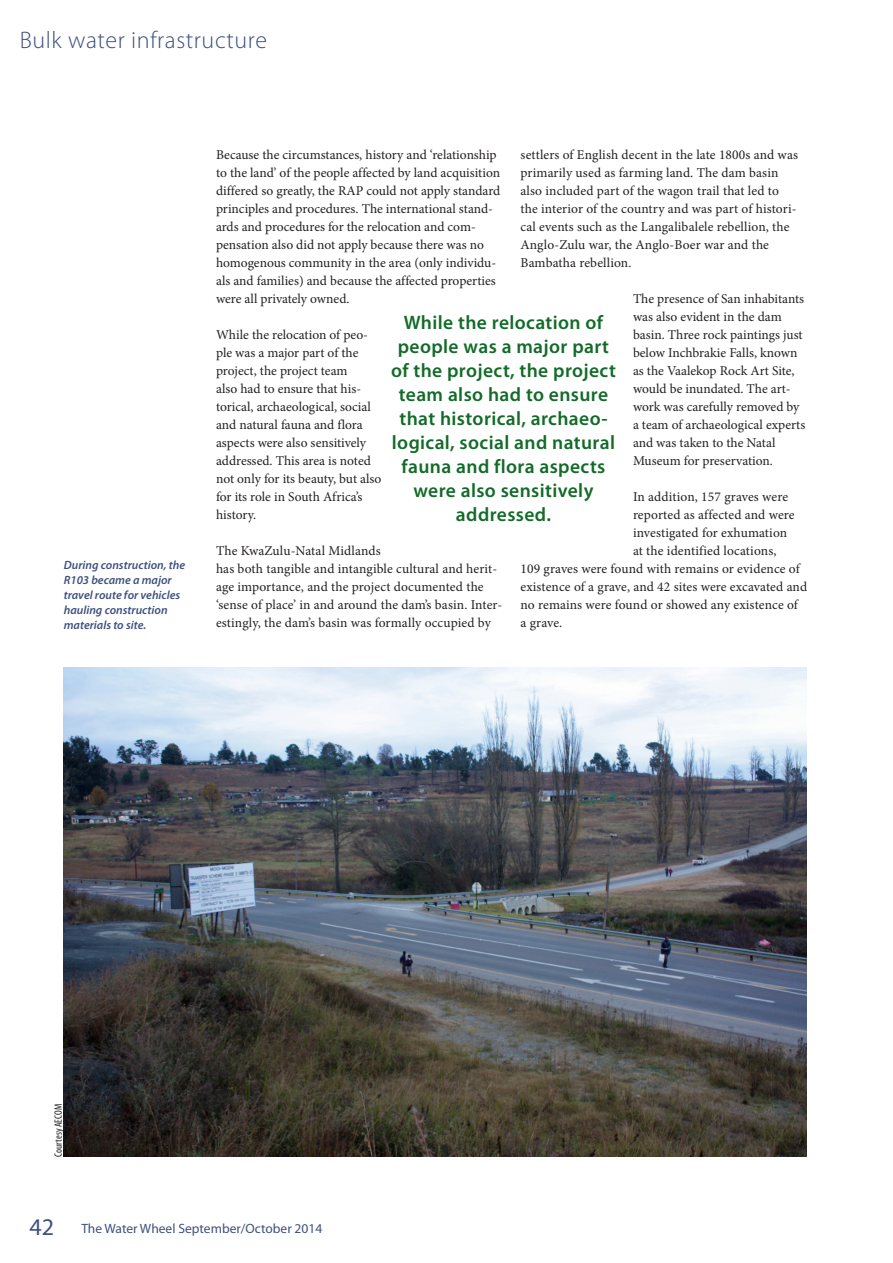
<style>
.page{position:relative;width:893px;height:1263px;background:#fff}
.page>*{position:absolute;margin:0;border:0;box-sizing:border-box;transform-origin:0 0}
.t1{font:300 24px "Myriad Pro";letter-spacing:.025em;color:#3f5080}
.Pull_quote_new{font:600 19.5px/24px "Myriad Pro";letter-spacing:.02em;color:#136b29;text-align:center}
.Body_text_no_indent{font:13.5px/18px "Minion Pro";color:#231f20}
.t2{font:13.5px "Myriad Pro";color:#3f5080}
.t3{font:italic 600 12px/15px "Myriad Pro";color:#3f5080}
.Photo_credit{font:condensed 10.65px "Myriad Pro";color:#231f20}
.s1{font-size:24px}
</style>
<div class="page">
<img style="left:64px;top:668px;width:743px;height:489px">
<h1 class="t1" style="left:20px;top:26px;width:249px">Bulk water infrastructure</h1>
<p class="t3" style="left:64px;top:557px;width:123px">During construction, the<br>R103 became a major travel route for vehicles hauling construction materials to site.</p>
<p class="Body_text_no_indent" style="left:216px;top:145px;width:286px">Because the circumstances, history and ‘relationship to the land’ of the people affected by land acquisition differed so greatly, the RAP could not apply standard principles and procedures. The international stand&shy;ards and procedures for the relocation and com&shy;pensation also did not apply because there was no homogenous community in the area (only individu&shy;als and families) and because the affected properties were all privately owned.</p>
<p class="Body_text_no_indent" style="left:216px;top:325px;width:167px">While the relocation of peo&shy;ple was a major part of the project, the project team<br>also had to ensure that his&shy;torical, archaeological, social and natural fauna and flora aspects were also sensitively addressed. This area is noted not only for its beauty, but also for its role in South Africa’s history.</p>
<p class="Body_text_no_indent" style="left:216px;top:541px;width:288px">The KwaZulu-Natal Midlands<br>has both tangible and intangible cultural and herit&shy;age importance, and the project documented the ‘sense of place’ in and around the dam’s basin. Inter&shy;estingly, the dam’s basin was formally occupied by</p>
<p class="Body_text_no_indent" style="left:520px;top:145px;width:279px">settlers of English decent in the late 1800s and was primarily used as farming land. The dam basin also included part of the wagon trail that led to the interior of the country and was part of histori&shy;cal events such as the Langalibalele rebellion, the Anglo-Zulu war, the Anglo-Boer war and the Bambatha rebellion.</p>
<p class="Body_text_no_indent" style="left:633px;top:289px;width:174px">The presence of San inhabitants was also evident in the dam basin. Three rock paintings just below Inchbrakie Falls, known as the Vaalekop Rock Art Site, would be inundated. The art&shy;work was carefully removed by a team of archaeological experts and was taken to the Natal<br>Museum for preservation.</p>
<p class="Body_text_no_indent" style="left:633px;top:487px;width:157px">In addition, 157 graves were</p>
<p class="Body_text_no_indent" style="left:633px;top:505px;width:163px">reported as affected and were</p>
<p class="Body_text_no_indent" style="left:633px;top:523px;width:156px">investigated for exhumation</p>
<p class="Body_text_no_indent" style="left:633px;top:541px;width:145px">at the identified locations,</p>
<p class="Body_text_no_indent" style="left:520px;top:559px;width:281px">109 graves were found with remains or evidence of</p>
<p class="Body_text_no_indent" style="left:520px;top:577px;width:288px">existence of a grave, and 42 sites were excavated and</p>
<p class="Body_text_no_indent" style="left:520px;top:595px;width:279px">no remains were found or showed any existence of</p>
<p class="Body_text_no_indent" style="left:520px;top:613px;width:43px">a grave.</p>
<p class="Pull_quote_new" style="left:391px;top:310px;width:226px">While the relocation of people was a major part of the project, the project team also had to ensure that historical, archaeo&shy;logical, social and natural fauna and flora aspects were also sensitively addressed.</p>
<p class="Photo_credit" style="left:52px;top:1157px;width:54px;rotate:-90deg">Courtesy AECOM</p>
<p class="t2" style="left:30px;top:1220px;width:294px"><span class="s1">42</span> The Water Wheel September/October 2014</p>
</div>
